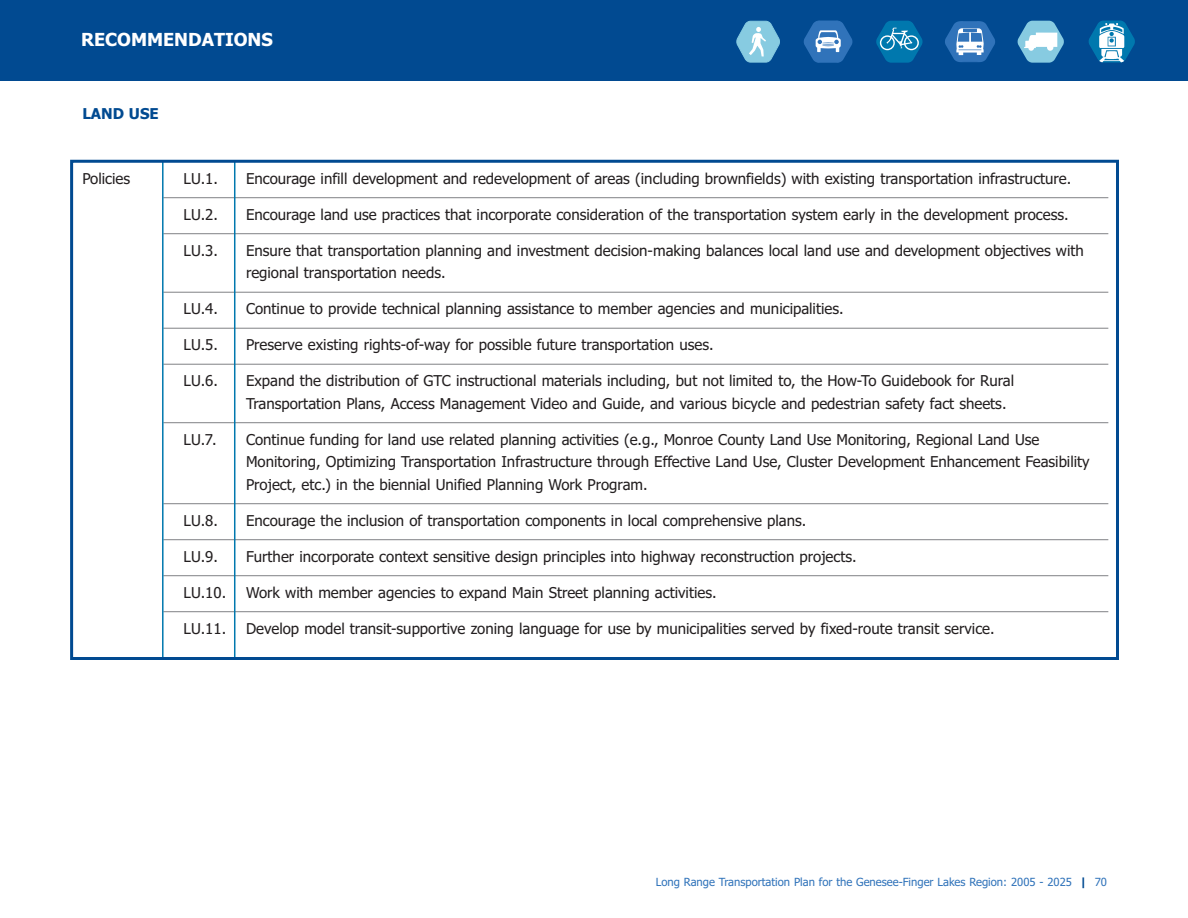
<style>
.page{position:relative;width:1188px;height:918px;background:#fff}
.page>*{position:absolute;margin:0;border:0;box-sizing:border-box;transform-origin:0 0}
.t1{font:700 18px "Tahoma";color:#fff}
.t2{font:15px/22.5px "Tahoma";color:#231f20}
.t3{font:700 15px "Tahoma";color:#014a91}
.t4{font:11.25px "Tahoma";color:#3073ba}
.s1{font-weight:700;color:#014a91}
</style>
<div class="page">
<div style="left:0;top:0;width:1188px;height:81px;background:#014a91"></div>
<svg style="left:945px;top:21px;width:50px;height:41px"></svg>
<svg style="left:737px;top:21px;width:43px;height:42px"></svg>
<svg style="left:803px;top:21px;width:50px;height:42px"></svg>
<svg style="left:876px;top:21px;width:47px;height:42px"></svg>
<svg style="left:1017px;top:21px;width:47px;height:42px"></svg>
<svg style="left:1088px;top:21px;width:47px;height:37px"></svg>
<img style="left:1097px;top:22px;width:29px;height:41px">
<hr style="left:163px;top:197px;width:945px;height:1px;background:#808285">
<hr style="left:163px;top:233px;width:945px;height:1px;background:#808285">
<hr style="left:163px;top:292px;width:945px;height:1px;background:#808285">
<hr style="left:163px;top:328px;width:945px;height:1px;background:#808285">
<hr style="left:163px;top:364px;width:945px;height:1px;background:#808285">
<hr style="left:163px;top:422px;width:945px;height:1px;background:#808285">
<hr style="left:163px;top:503px;width:945px;height:1px;background:#808285">
<hr style="left:163px;top:539px;width:945px;height:1px;background:#808285">
<hr style="left:163px;top:575px;width:945px;height:1px;background:#808285">
<hr style="left:163px;top:611px;width:945px;height:1px;background:#808285">
<hr style="left:234px;top:161px;width:1px;height:498px;background:#0078ae">
<hr style="left:162px;top:161px;width:2px;height:498px;background:#0078ae">
<div style="left:70px;top:160px;width:1049px;height:500px;border:3px solid #014a91"></div>
<p class="t1" style="left:81px;top:29px;width:193px">RECOMMENDATIONS</p>
<p class="t3" style="left:82px;top:106px;width:78px">LAND USE</p>
<p class="t2" style="left:82px;top:167px;width:49px">Policies</p>
<p class="t2" style="left:184px;top:167px;width:36px">LU.1.</p>
<p class="t2" style="left:246px;top:167px;width:827px">Encourage infill development and redevelopment of areas (including brownfields) with existing transportation infrastructure.</p>
<p class="t2" style="left:184px;top:203px;width:36px">LU.2.</p>
<p class="t2" style="left:246px;top:203px;width:824px">Encourage land use practices that incorporate consideration of the transportation system early in the development process.</p>
<p class="t2" style="left:184px;top:239px;width:36px">LU.3.</p>
<p class="t2" style="left:246px;top:239px;width:839px">Ensure that transportation planning and investment decision-making balances local land use and development objectives with regional transportation needs.</p>
<p class="t2" style="left:184px;top:298px;width:36px">LU.4.</p>
<p class="t2" style="left:246px;top:298px;width:599px">Continue to provide technical planning assistance to member agencies and municipalities.</p>
<p class="t2" style="left:184px;top:334px;width:36px">LU.5.</p>
<p class="t2" style="left:246px;top:334px;width:469px">Preserve existing rights-of-way for possible future transportation uses.</p>
<p class="t2" style="left:184px;top:370px;width:36px">LU.6.</p>
<p class="t2" style="left:246px;top:370px;width:770px">Expand the distribution of GTC instructional materials including, but not limited to, the How-To Guidebook for Rural<br>Transportation Plans, Access Management Video and Guide, and various bicycle and pedestrian safety fact sheets.</p>
<p class="t2" style="left:184px;top:428px;width:34px">LU.7.</p>
<p class="t2" style="left:246px;top:428px;width:845px">Continue funding for land use related planning activities (e.g., Monroe County Land Use Monitoring, Regional Land Use<br>Monitoring, Optimizing Transportation Infrastructure through Effective Land Use, Cluster Development Enhancement Feasibility<br>Project, etc.) in the biennial Unified Planning Work Program.</p>
<p class="t2" style="left:184px;top:509px;width:36px">LU.8.</p>
<p class="t2" style="left:246px;top:509px;width:562px">Encourage the inclusion of transportation components in local comprehensive plans.</p>
<p class="t2" style="left:184px;top:545px;width:36px">LU.9.</p>
<p class="t2" style="left:246px;top:545px;width:612px">Further incorporate context sensitive design principles into highway reconstruction projects.</p>
<p class="t2" style="left:184px;top:581px;width:44px">LU.10.</p>
<p class="t2" style="left:246px;top:581px;width:472px">Work with member agencies to expand Main Street planning activities.</p>
<p class="t2" style="left:184px;top:617px;width:44px">LU.11.</p>
<p class="t2" style="left:246px;top:617px;width:750px">Develop model transit-supportive zoning language for use by municipalities served by fixed-route transit service.</p>
<p class="t4" style="left:656px;top:876px;width:453px">Long Range Transportation Plan for the Genesee-Finger Lakes Region: 2005 - 2025 <span class="s1">|</span> 70</p>
</div>
